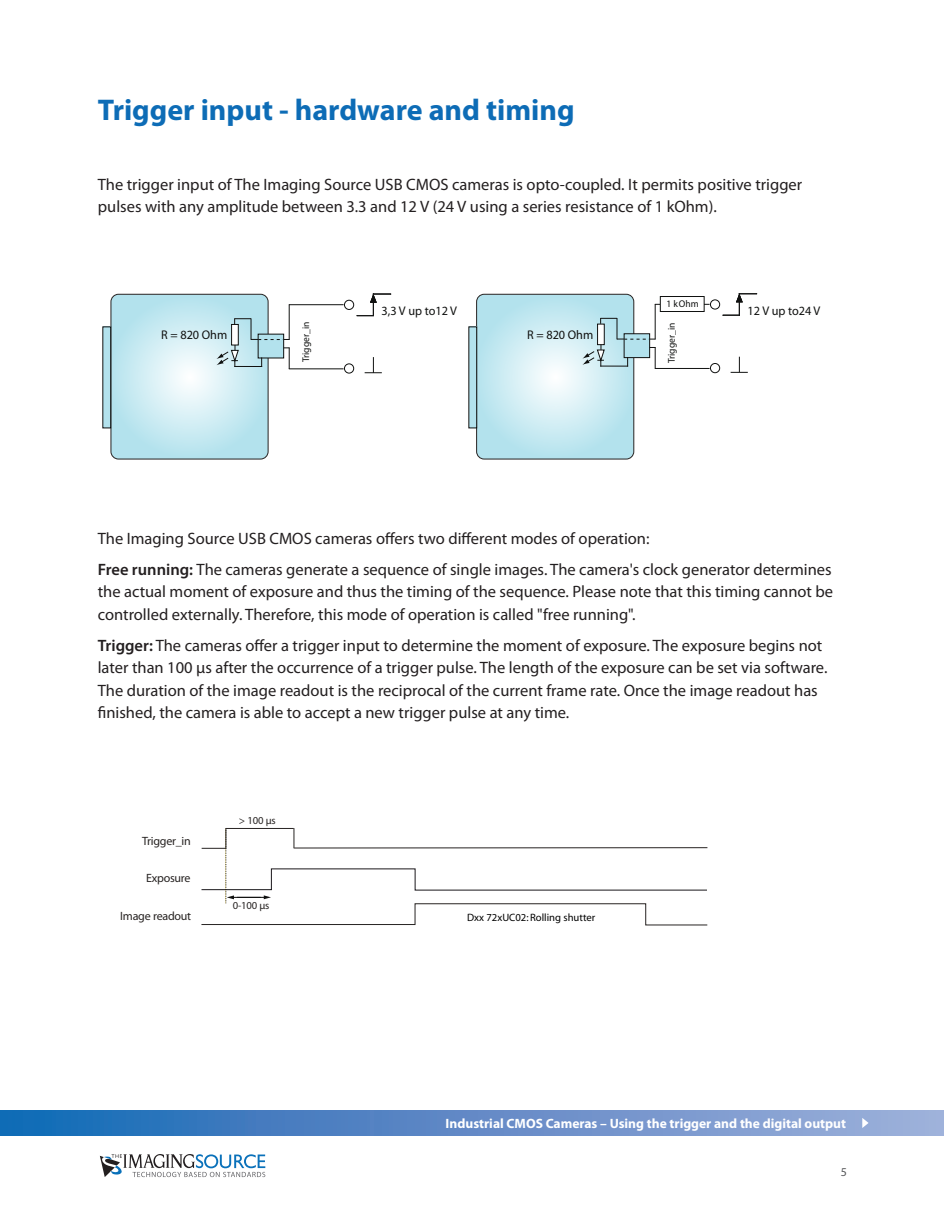
<style>
.page{position:relative;width:944px;height:1214px;background:#fff}
.page>*{position:absolute;margin:0;border:0;box-sizing:border-box;transform-origin:0 0}
.Content___Header_01{font:700 30px "Myriad Pro";color:#0d6cb6}
.Content___Flow{font:16.5px/22.5px "Myriad Pro";color:#231f20}
.t1{font:700 13.5px "Myriad Pro";color:#fff}
.t2{font:300 12.6px "Myriad Pro";color:#101110}
.t3{font:300 12px "Myriad Pro";letter-spacing:-.02em;color:#272322}
.t4{font:12px "Myriad Pro";color:#57585a}
.t5{font:10.65px "Myriad";color:#000}
.t6{font:300 10.65px "Myriad Pro";letter-spacing:-.02em;color:#272322}
.t7{font:300 9.75px "Myriad Pro";color:#101110}
.s1{font-weight:600}
</style>
<div class="page">
<div style="left:0;top:1110px;width:943px;height:26px;background:linear-gradient(to right,#1668b5,#a5afda)"></div>
<svg style="left:862px;top:1117px;width:6px;height:11px"></svg>
<svg style="left:100px;top:1154px;width:165px;height:23px"></svg>
<svg style="left:201px;top:828px;width:507px;height:97px"></svg>
<div style="left:103px;top:327px;width:8px;height:101px;background:#b3e2ed"></div>
<div style="left:102px;top:326px;width:9px;height:102px;border:1px solid #101110"></div>
<svg style="left:357px;top:294px;width:33px;height:22px"></svg>
<svg style="left:365px;top:357px;width:16px;height:16px"></svg>
<div style="left:344px;top:300px;width:10px;height:10px;border:1px solid #101110;border-radius:50%"></div>
<div style="left:344px;top:363px;width:10px;height:10px;border:1px solid #101110;border-radius:50%"></div>
<hr style="left:289px;top:304px;width:54px;height:1px;background:#101110">
<hr style="left:289px;top:368px;width:54px;height:1px;background:#101110">
<svg style="left:111px;top:294px;width:179px;height:165px;background:#c8e6ed"></svg>
<div style="left:469px;top:327px;width:7px;height:101px;background:#b3e2ed"></div>
<svg style="left:723px;top:293px;width:33px;height:23px"></svg>
<svg style="left:731px;top:357px;width:16px;height:16px"></svg>
<div style="left:710px;top:299px;width:10px;height:10px;border:1px solid #101110;border-radius:50%"></div>
<div style="left:710px;top:363px;width:10px;height:10px;border:1px solid #101110;border-radius:50%"></div>
<hr style="left:655px;top:304px;width:54px;height:1px;background:#101110">
<hr style="left:655px;top:368px;width:54px;height:1px;background:#101110">
<svg style="left:476px;top:294px;width:180px;height:165px;background:#c8e5ec"></svg>
<div style="left:660px;top:296px;width:44px;height:15px;background:#fff"></div>
<div style="left:660px;top:296px;width:44px;height:16px;border:1px solid #101110"></div>
<p class="Content___Header_01" style="left:98px;top:91px;width:478px">Trigger input - hardware and timing</p>
<p class="Content___Flow" style="left:98px;top:173px;width:706px">The trigger input of The Imaging Source USB CMOS cameras is opto-coupled. It permits positive trigger pulses with any amplitude between 3.3 and 12 V (24 V using a series resistance of 1 kOhm).</p>
<p class="t2" style="left:161px;top:327px;width:67px">R = 820 Ohm</p>
<p class="t7" style="left:300px;top:362px;width:42px;rotate:-90deg">Trigger_in</p>
<p class="t2" style="left:381px;top:303px;width:77px">3,3 V up to12 V</p>
<p class="t7" style="left:666px;top:298px;width:34px">1 kOhm</p>
<p class="t2" style="left:527px;top:327px;width:67px">R = 820 Ohm</p>
<p class="t7" style="left:665px;top:363px;width:42px;rotate:-90deg">Trigger_in</p>
<p class="t2" style="left:747px;top:303px;width:74px">12 V up to24 V</p>
<p class="Content___Flow" style="left:98px;top:526px;width:553px">The Imaging Source USB CMOS cameras offers two different modes of operation:</p>
<p class="Content___Flow" style="left:98px;top:557px;width:737px;text-align:justify"><span class="s1">Free running:</span> The cameras generate a sequence of single images. The camera's clock generator determines the actual moment of exposure and thus the timing of the sequence. Please note that this timing cannot be controlled externally. Therefore, this mode of operation is called "free running".</p>
<p class="Content___Flow" style="left:98px;top:633px;width:731px"><span class="s1">Trigger:</span> The cameras offer a trigger input to determine the moment of exposure. The exposure begins not later than 100 µs after the occurrence of a trigger pulse. The length of the exposure can be set via software.<br>The duration of the image readout is the reciprocal of the current frame rate. Once the image readout has finished, the camera is able to accept a new trigger pulse at any time.</p>
<p class="t3" style="left:142px;top:833px;width:50px">Trigger_in</p>
<p class="t3" style="left:146px;top:870px;width:46px">Exposure</p>
<p class="t3" style="left:120px;top:908px;width:72px">Image readout</p>
<p class="t6" style="left:239px;top:814px;width:38px">&gt; 100 µs</p>
<p class="t6" style="left:233px;top:899px;width:38px">0-100 µs</p>
<p class="t5" style="left:467px;top:912px;width:130px">Dxx 72xUC02: Rolling shutter</p>
<p class="t1" style="left:445px;top:1114px;width:402px">Industrial CMOS Cameras – Using the trigger and the digital output</p>
<p class="t4" style="left:840px;top:1164px;width:8px">5</p>
</div>
